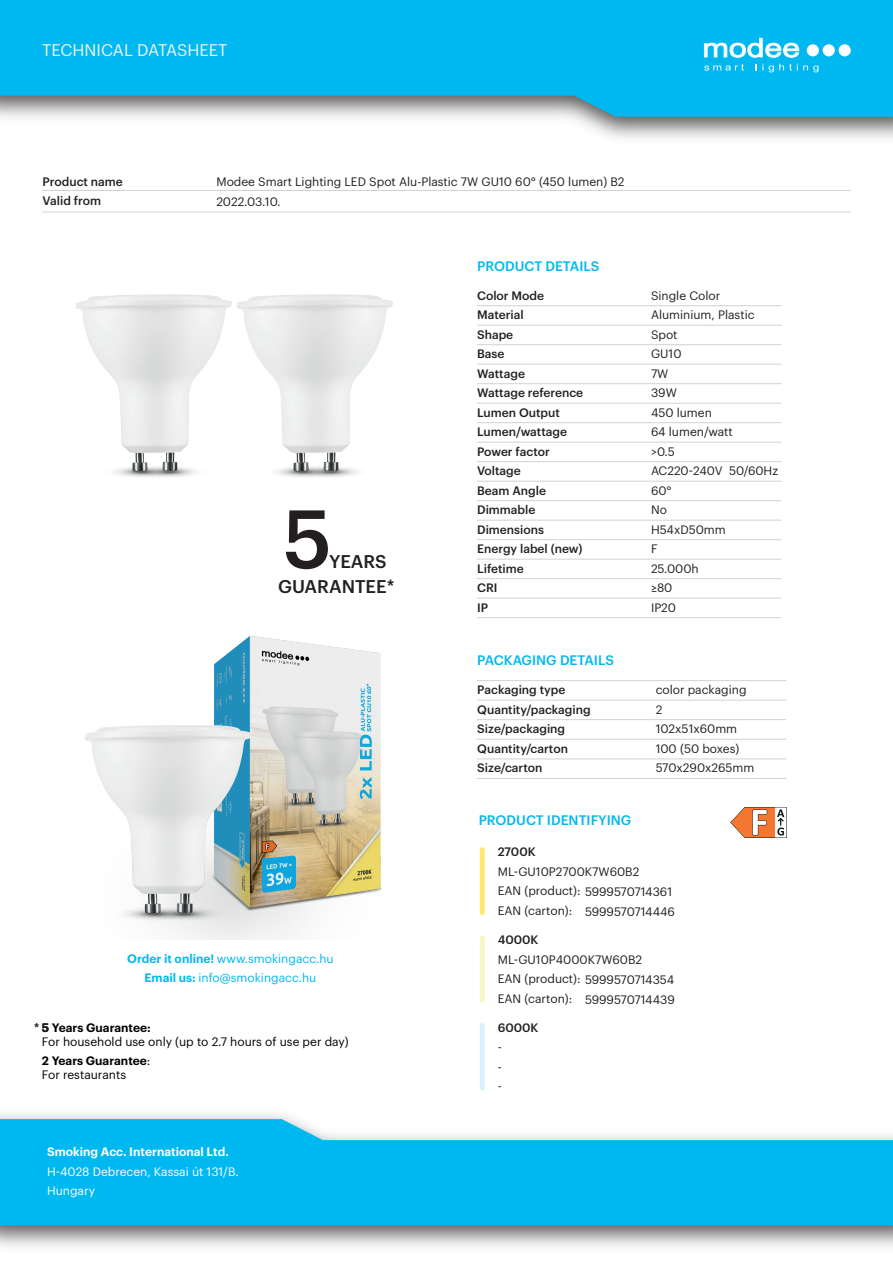
<style>
.page{position:relative;width:893px;height:1263px;background:#fff}
.page>*{position:absolute;margin:0;border:0;box-sizing:border-box;transform-origin:0 0}
.t1{font:500 81.15px "Graphik";color:#231f20}
.t2{font:500 18px "Graphik";color:#231f20}
.t3{font:16.5px "Graphik";color:#f2f3f4}
.t4{font:500 13.5px "Graphik";color:#00b8f0}
.t5{font:12px/19.5px "Graphik";color:#231f20}
.t6{font:500 12px/19.5px "Graphik";color:#231f20}
.t7{font:12px/13.5px "Graphik";color:#000001}
.t8{font:12px/19.5px "Graphik";color:#00b8f0;text-align:center}
.t9{font:12px/19.5px "Graphik";color:#fff}
.t10{font:600 12px/13.5px "Graphik";color:#000001}
.t11{font:600 12px "Graphik";color:#fff}
.s1{font-weight:600}
.s2{font-weight:600;color:#231f20}
.s3{font-weight:400}
</style>
<div class="page">
<img style="left:0;top:1114px;width:893px;height:133px">
<svg style="left:0;top:1119px;width:893px;height:106px;background:#20c0f1"></svg>
<svg style="left:0;top:0;width:893px;height:117px;background:#16b7e8"></svg>
<hr style="left:43px;top:190px;width:807px;height:1px;background:#d1d2d4">
<hr style="left:42px;top:212px;width:808px;height:1px;background:#d1d2d4">
<svg style="left:704px;top:38px;width:95px;height:20px"></svg>
<div style="left:807px;top:44px;width:12px;height:12px;background:#fff;border-radius:50%"></div>
<div style="left:823px;top:44px;width:12px;height:12px;background:#fff;border-radius:50%"></div>
<div style="left:839px;top:44px;width:12px;height:12px;background:#fff;border-radius:50%"></div>
<svg style="left:704px;top:64px;width:40px;height:7px"></svg>
<svg style="left:756px;top:64px;width:7px;height:6px"></svg>
<svg style="left:769px;top:64px;width:49px;height:8px"></svg>
<hr style="left:477px;top:700px;width:309px;height:1px;background:#d1d2d4">
<hr style="left:477px;top:719px;width:309px;height:1px;background:#d1d2d4">
<hr style="left:477px;top:680px;width:309px;height:1px;background:#d1d2d4">
<hr style="left:477px;top:739px;width:309px;height:1px;background:#d1d2d4">
<hr style="left:477px;top:758px;width:309px;height:1px;background:#d1d2d4">
<hr style="left:477px;top:778px;width:309px;height:1px;background:#d1d2d4">
<img style="left:731px;top:807px;width:55px;height:31px">
<hr style="left:477px;top:305px;width:305px;height:1px;background:#d1d2d4">
<hr style="left:477px;top:325px;width:305px;height:1px;background:#d1d2d4">
<hr style="left:477px;top:344px;width:305px;height:1px;background:#d1d2d4">
<hr style="left:477px;top:364px;width:305px;height:1px;background:#d1d2d4">
<hr style="left:477px;top:383px;width:305px;height:1px;background:#d1d2d4">
<hr style="left:477px;top:403px;width:305px;height:1px;background:#d1d2d4">
<hr style="left:477px;top:422px;width:305px;height:1px;background:#d1d2d4">
<hr style="left:477px;top:442px;width:304px;height:1px;background:#d1d2d4">
<hr style="left:477px;top:461px;width:304px;height:1px;background:#d1d2d4">
<hr style="left:477px;top:481px;width:304px;height:1px;background:#d1d2d4">
<hr style="left:477px;top:500px;width:304px;height:1px;background:#d1d2d4">
<hr style="left:477px;top:520px;width:304px;height:1px;background:#d1d2d4">
<hr style="left:477px;top:539px;width:304px;height:1px;background:#d1d2d4">
<hr style="left:477px;top:559px;width:304px;height:1px;background:#d1d2d4">
<hr style="left:477px;top:578px;width:304px;height:1px;background:#d1d2d4">
<hr style="left:477px;top:598px;width:304px;height:1px;background:#d1d2d4">
<hr style="left:477px;top:617px;width:304px;height:1px;background:#d1d2d4">
<div style="left:480px;top:847px;width:5px;height:68px;background:#ffe86b;border-radius:2px"></div>
<div style="left:480px;top:935px;width:5px;height:68px;background:#f7f7c7;border-radius:2px"></div>
<div style="left:480px;top:1023px;width:5px;height:67px;background:#d9f1fb;border-radius:2px"></div>
<img style="left:71px;top:211px;width:327px;height:266px">
<img style="left:85px;top:635px;width:297px;height:304px">
<h3 class="t3" style="left:42px;top:37px;width:187px">TECHNICAL DATASHEET</h3>
<p class="t6" style="left:43px;top:171px;width:82px">Product name<br>Valid from</p>
<p class="t5" style="left:216px;top:171px;width:410px">Modee Smart Lighting LED Spot Alu-Plastic 7W GU10 60° (450 lumen) B2<br>2022.03.10.</p>
<h1 class="t1" style="left:283px;top:477px;width:50px">5</h1>
<h2 class="t2" style="left:329px;top:548px;width:59px">YEARS</h2>
<h2 class="t2" style="left:278px;top:572px;width:118px">GUARANTEE*</h2>
<p class="t8" style="left:127px;top:947px;width:208px"><span class="s1">Order it online!</span> www.smokingacc.hu<br><span class="s1">Email us:</span> info@smokingacc.hu</p>
<p class="t7" style="left:42px;top:1020px;width:308px;text-indent:-8px"><span class="s2">* 5</span> <span class="s1">Years Guarantee:<br></span>For household use only (up to 2.7 hours of use per day)</p>
<p class="t10" style="left:42px;top:1053px;width:110px">2 Years Guarantee<span class="s3">:<br>For restaurants</span></p>
<p class="t11" style="left:47px;top:1143px;width:183px">Smoking Acc. International Ltd.</p>
<p class="t9" style="left:47px;top:1161px;width:193px">H-4028 Debrecen, Kassai út 131/B.<br>Hungary</p>
<p class="t4" style="left:477px;top:255px;width:124px">PRODUCT DETAILS</p>
<p class="t6" style="left:477px;top:285px;width:108px">Color Mode<br>Material<br>Shape<br>Base<br>Wattage<br>Wattage reference<br>Lumen Output<br>Lumen/wattage<br>Power factor<br>Voltage<br>Beam Angle<br>Dimmable<br>Dimensions<br>Energy label (new)<br>Lifetime<br>CRI<br>IP</p>
<p class="t5" style="left:651px;top:285px;width:129px">Single Color<br>Aluminium, Plastic<br>Spot<br>GU10<br>7W<br>39W<br>450 lumen<br>64 lumen/watt<br>&gt;0.5<br>AC220-240V 50/60Hz<br>60°<br>No<br>H54xD50mm<br>F<br>25.000h<br>≥80<br>IP20</p>
<p class="t4" style="left:477px;top:650px;width:138px">PACKAGING DETAILS</p>
<p class="t6" style="left:477px;top:679px;width:115px">Packaging type<br>Quantity/packaging<br>Size/packaging<br>Quantity/carton<br>Size/carton</p>
<p class="t5" style="left:656px;top:679px;width:100px">color packaging<br>2<br>102x51x60mm<br>100 (50 boxes)<br>570x290x265mm</p>
<p class="t4" style="left:479px;top:809px;width:154px">PRODUCT IDENTIFYING</p>
<p class="t6" style="left:498px;top:841px;width:39px">2700K</p>
<p class="t5" style="left:498px;top:861px;width:176px">ML-GU10P2700K7W60B2<br>EAN (product): 5999570714361<br>EAN (carton):</p>
<p class="t5" style="left:585px;top:900px;width:91px">5999570714446</p>
<p class="t6" style="left:498px;top:929px;width:42px">4000K</p>
<p class="t5" style="left:498px;top:949px;width:178px">ML-GU10P4000K7W60B2<br>EAN (product): 5999570714354<br>EAN (carton):</p>
<p class="t5" style="left:585px;top:988px;width:91px">5999570714439</p>
<p class="t6" style="left:498px;top:1017px;width:42px">6000K</p>
<p class="t5" style="left:498px;top:1036px;width:6px;text-align:justify">- - -</p>
</div>
